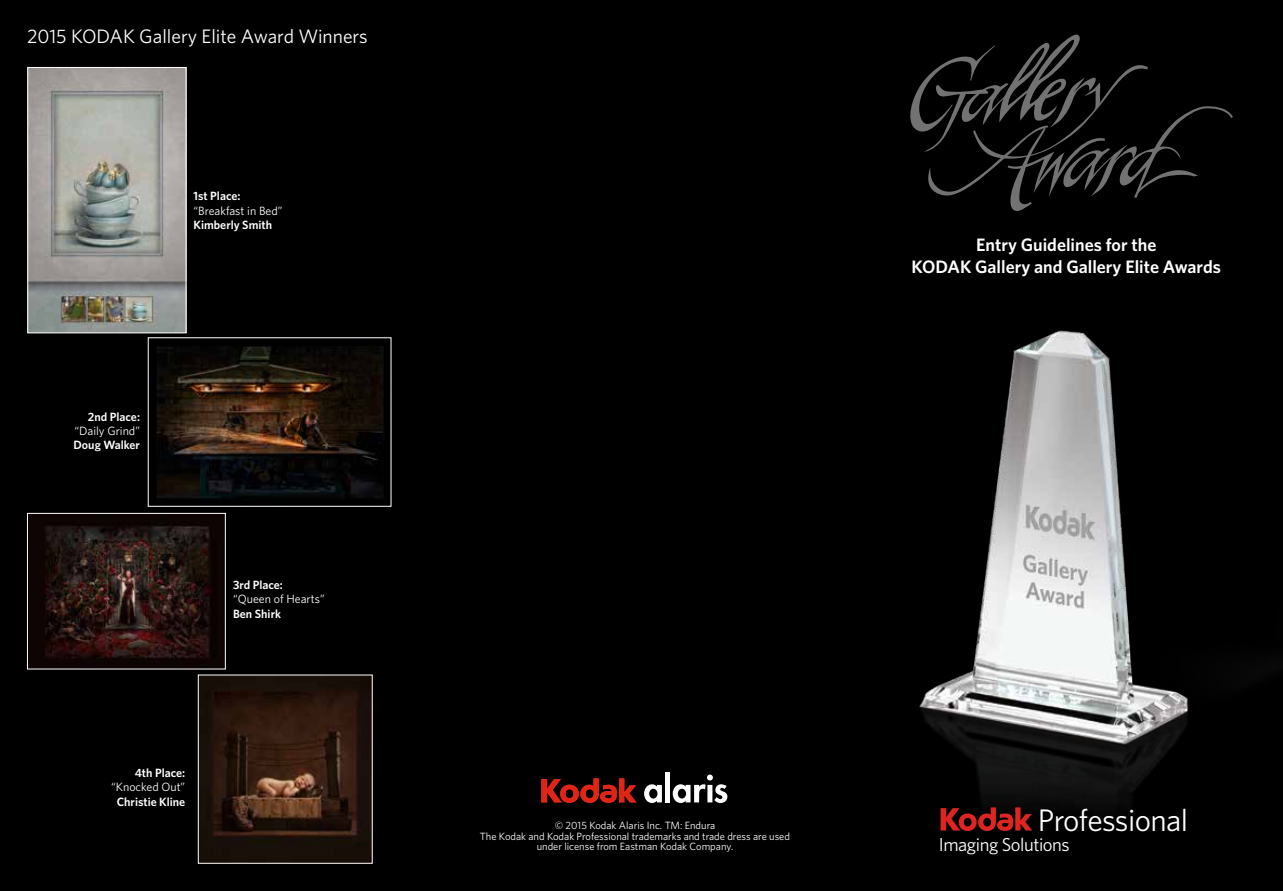
<style>
.page{position:relative;width:1283px;height:891px;background:#fff}
.page>*{position:absolute;margin:0;border:0;box-sizing:border-box;transform-origin:0 0}
.t1{font:31.2px "Whitney K";letter-spacing:-.02em;color:#fff}
.t2{font:19.5px "Whitney";color:#fff}
.t3{font:18.75px "Whitney K";letter-spacing:-.025em;color:#fff}
.t4{font:600 18px/21.6px "Whitney";color:#fff;text-align:center}
.t5{font:600 12px "Whitney";color:#fff}
.t6{font:12px "Whitney";color:#fff}
.t7{font:10.5px/10.5px "Whitney";color:#fff;text-align:center}
</style>
<div class="page">
<div style="left:0;top:0;width:1282px;height:891px;background:#000"></div>
<img style="left:919px;top:330px;width:270px;height:479px">
<svg style="left:910px;top:34px;width:322px;height:177px"></svg>
<svg style="left:940px;top:807px;width:92px;height:24px"></svg>
<svg style="left:541px;top:778px;width:95px;height:25px"></svg>
<svg style="left:644px;top:784px;width:18px;height:19px"></svg>
<div style="left:665px;top:772px;width:5px;height:30px;background:#fff"></div>
<svg style="left:672px;top:775px;width:55px;height:28px"></svg>
<img style="left:29px;top:69px;width:155px;height:262px">
<div style="left:27px;top:67px;width:159px;height:266px;border:1px solid #fff"></div>
<img style="left:156px;top:346px;width:228px;height:153px">
<img style="left:29px;top:515px;width:195px;height:152px">
<div style="left:27px;top:513px;width:199px;height:156px;border:1px solid #fff"></div>
<img style="left:200px;top:677px;width:171px;height:185px">
<div style="left:198px;top:675px;width:175px;height:189px;border:1px solid #fff"></div>
<h2 class="t2" style="left:27px;top:24px;width:342px">2015 KODAK Gallery Elite Award Winners</h2>
<p class="t5" style="left:193px;top:189px;width:48px">1st Place:</p>
<p class="t6" style="left:193px;top:203px;width:90px">“Breakfast in Bed”</p>
<p class="t5" style="left:193px;top:218px;width:80px">Kimberly Smith</p>
<p class="t5" style="left:88px;top:409px;width:54px">2nd Place:</p>
<p class="t6" style="left:75px;top:424px;width:67px">“Daily Grind”</p>
<p class="t5" style="left:74px;top:438px;width:68px">Doug Walker</p>
<p class="t5" style="left:233px;top:578px;width:51px">3rd Place:</p>
<p class="t6" style="left:233px;top:592px;width:93px">“Queen of Hearts”</p>
<p class="t5" style="left:233px;top:606px;width:49px">Ben Shirk</p>
<p class="t5" style="left:135px;top:765px;width:52px">4th Place:</p>
<p class="t6" style="left:111px;top:780px;width:76px">“Knocked Out”</p>
<p class="t5" style="left:117px;top:794px;width:70px">Christie Kline</p>
<p class="t7" style="left:480px;top:820px;width:311px">© 2015 Kodak Alaris Inc. TM: Endura<br>The Kodak and Kodak Professional trademarks and trade dress are used under license from Eastman Kodak Company.</p>
<h3 class="t4" style="left:911px;top:233px;width:311px">Entry Guidelines for the<br>KODAK Gallery and Gallery Elite Awards</h3>
<h1 class="t1" style="left:1038px;top:801px;width:152px">Professional</h1>
<h3 class="t3" style="left:939px;top:833px;width:132px">Imaging Solutions</h3>
</div>
